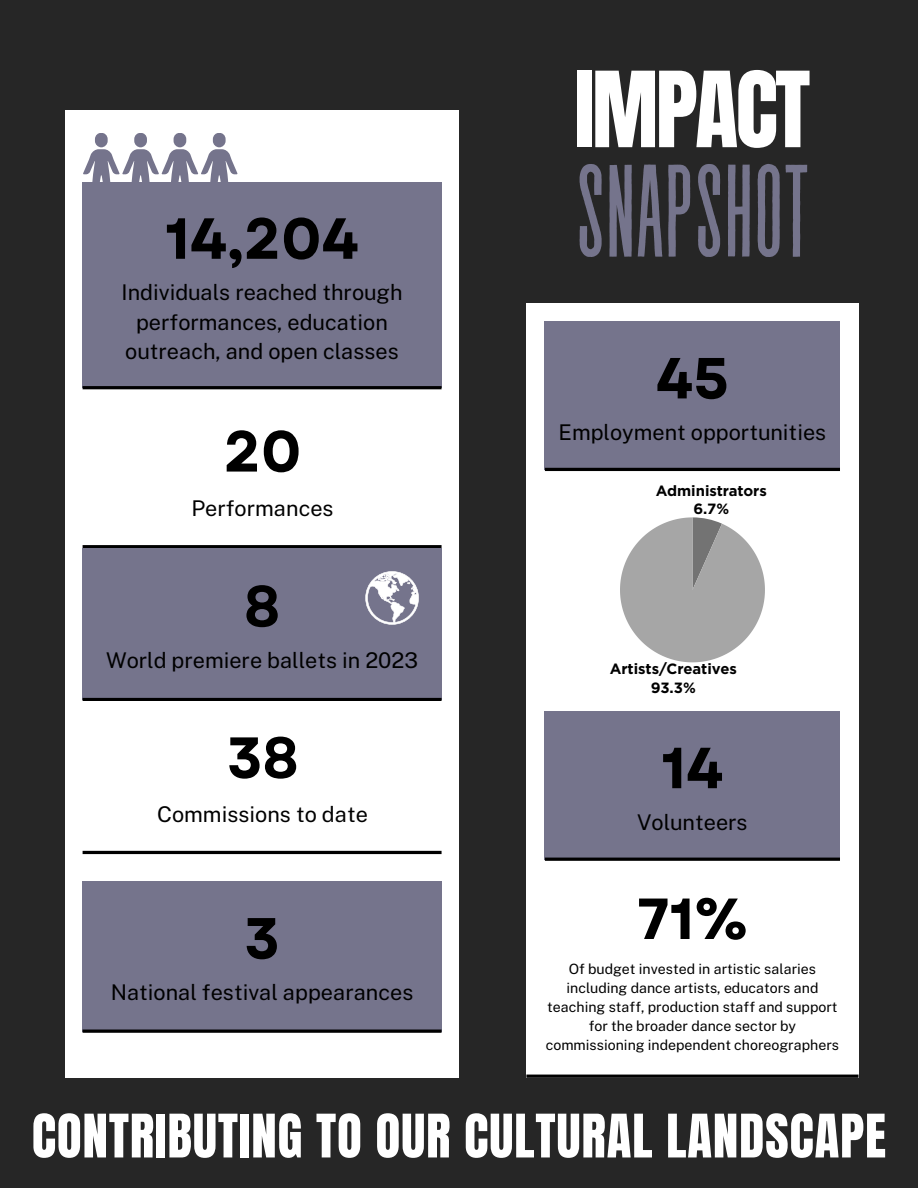
<style>
.page{position:relative;width:918px;height:1188px;background:#262626}
.page>*{position:absolute;margin:0;border:0;box-sizing:border-box;transform-origin:0 0}
.t1{font:131.25px "Revive 80 Tall";letter-spacing:-.01em;color:#75748c}
.t2{font:89.1px "Anton";letter-spacing:-.03em;color:#fff}
.t3{font:700 57.75px "Garet";color:#000}
.t4{font:51px "Anton";letter-spacing:.015em;color:#fff}
.t5{font:21.75px "Public Sans";color:#000}
.t6{font:21.6px/29.2px "Public Sans";color:#000;text-align:center}
.t7{font:700 14.85px "Gotham";color:#000}
.t8{font:14.25px/19.2px "Public Sans";color:#000;text-align:center}
</style>
<div class="page">
<div style="left:65px;top:110px;width:394px;height:968px;background:#fff"></div>
<svg style="left:83px;top:133px;width:155px;height:50px"></svg>
<div style="left:83px;top:183px;width:359px;height:205px;background:#75748c"></div>
<hr style="left:83px;top:386px;width:359px;height:3px;background:#000">
<hr style="left:83px;top:545px;width:359px;height:3px;background:#000">
<div style="left:83px;top:548px;width:359px;height:152px;background:#75748c"></div>
<hr style="left:83px;top:698px;width:359px;height:3px;background:#000">
<svg style="left:365px;top:571px;width:54px;height:54px"></svg>
<hr style="left:83px;top:851px;width:359px;height:3px;background:#000">
<div style="left:83px;top:882px;width:359px;height:149px;background:#75748c"></div>
<hr style="left:83px;top:1030px;width:359px;height:3px;background:#000">
<div style="left:526px;top:303px;width:333px;height:775px;background:#fff"></div>
<div style="left:545px;top:321px;width:295px;height:149px;background:#75748c"></div>
<hr style="left:545px;top:468px;width:295px;height:3px;background:#000">
<div style="left:545px;top:711px;width:295px;height:148px;background:#75748c"></div>
<hr style="left:545px;top:858px;width:295px;height:3px;background:#000">
<svg style="left:620px;top:517px;width:145px;height:145px"></svg>
<hr style="left:526px;top:1075px;width:333px;height:3px;background:#000">
<p class="t3" style="left:165px;top:197px;width:195px">14,204</p>
<p class="t6" style="left:122px;top:278px;width:282px">Individuals reached through performances, education outreach, and open classes</p>
<p class="t3" style="left:224px;top:410px;width:79px">20</p>
<p class="t5" style="left:191px;top:495px;width:144px">Performances</p>
<p class="t3" style="left:244px;top:565px;width:37px">8</p>
<p class="t6" style="left:106px;top:646px;width:314px">World premiere ballets in 2023</p>
<p class="t3" style="left:227px;top:716px;width:73px">38</p>
<p class="t5" style="left:157px;top:802px;width:212px">Commissions to date</p>
<p class="t3" style="left:244px;top:897px;width:37px">3</p>
<p class="t6" style="left:111px;top:978px;width:304px">National festival appearances</p>
<p class="t2" style="left:574px;top:46px;width:238px">IMPACT</p>
<p class="t1" style="left:575px;top:144px;width:236px">SNAPSHOT</p>
<p class="t3" style="left:656px;top:337px;width:75px">45</p>
<p class="t6" style="left:559px;top:418px;width:269px">Employment opportunities</p>
<p class="t7" style="left:656px;top:482px;width:113px">Administrators</p>
<p class="t7" style="left:693px;top:499px;width:37px">6.7%</p>
<p class="t7" style="left:610px;top:660px;width:129px">Artists/Creatives</p>
<p class="t7" style="left:651px;top:679px;width:47px">93.3%</p>
<p class="t3" style="left:661px;top:726px;width:64px">14</p>
<p class="t6" style="left:637px;top:807px;width:112px">Volunteers</p>
<p class="t3" style="left:637px;top:877px;width:112px">71%</p>
<p class="t8" style="left:546px;top:959px;width:295px">Of budget invested in artistic salaries including dance artists, educators and teaching staff, production staff and support for the broader dance sector by commissioning independent choreographers</p>
<p class="t4" style="left:32px;top:1099px;width:856px">CONTRIBUTING TO OUR CULTURAL LANDSCAPE</p>
</div>
